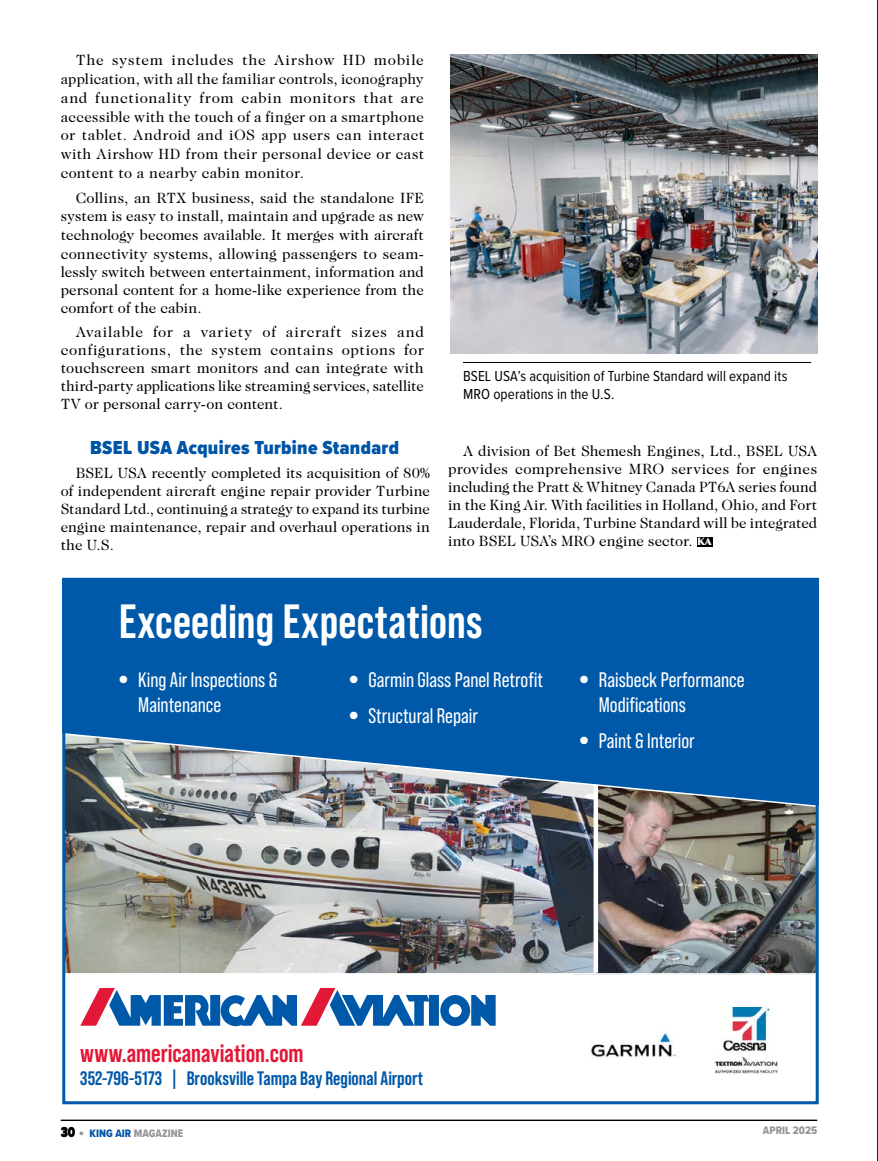
<style>
.page{position:relative;width:878px;height:1161px;background:#fff}
.page>*{position:absolute;margin:0;border:0;box-sizing:border-box;transform-origin:0 0}
.t1{font:700 48px "Bebas Neue Pro";letter-spacing:.005em;color:#fff}
.t2{font:700 25.5px "Bebas Neue Pro";color:#e31837}
.t3{font:21px/25.2px "Bebas Neue Pro";color:#fff}
.t4{font:700 19.5px "Bebas Neue Pro";color:#0058a9}
.t5{font:900 19.5px "Proxima Nova Cond";letter-spacing:.015em;color:#0054a6}
.t6{font:15px/18px "Caslon Two Twenty Four";letter-spacing:.005em;color:#000;text-align:justify}
.t7{font:15px/18px "Proxima Nova Cond";letter-spacing:.005em;color:#000}
.t8{font:11.25px "Proxima Nova Cond Extrabld";color:#939598}
.s1{font-family:"Arrow";font-weight:900;font-size:10.8px;color:#fff}
.s2{font-family:"Univers";font-weight:300;font-stretch:condensed}
.s3{font-size:13.5px;color:#000}
.s4{font-size:15px}
.s5{color:#0054a6}
</style>
<div class="page">
<hr style="left:61px;top:1120px;width:756px;height:1px;background:#000">
<img style="left:877px;top:0;width:1px;height:1161px">
<div style="left:696px;top:537px;width:16px;height:9px;background:#000"></div>
<hr style="left:463px;top:362px;width:348px;height:1px;background:#000">
<img style="left:451px;top:54px;width:366px;height:300px">
<div style="left:62px;top:578px;width:756px;height:293px;background:#0058a9"></div>
<img style="left:66px;top:733px;width:748px;height:242px">
<svg style="left:80px;top:988px;width:415px;height:38px"></svg>
<div style="left:62px;top:578px;width:756px;height:526px;border:3px solid #0058a9"></div>
<div style="left:593px;top:785px;width:5px;height:188px;background:#fff"></div>
<img style="left:714px;top:1007px;width:64px;height:68px">
<img style="left:591px;top:1033px;width:86px;height:24px">
<p class="t6" style="left:61px;top:51px;width:365px;line-height:18.8px;text-indent:15px">The system includes the Airshow HD mobile application, with all the familiar controls, iconography and functionality from cabin monitors that are accessible with the touch of a finger on a smartphone or tablet. Android and iOS app users can interact with Airshow HD from their personal device or cast content to a nearby cabin monitor.</p>
<p class="t6" style="left:61px;top:188px;width:364px;text-indent:15px">Collins, an RTX business, said the standalone IFE system is easy to install, maintain and upgrade as new technology becomes available. It merges with aircraft connectivity systems, allowing passengers to seam&shy;lessly switch between entertainment, information and personal content for a home-like experience from the comfort of the cabin.</p>
<p class="t6" style="left:61px;top:323px;width:364px;text-indent:15px">Available for a variety of aircraft sizes and configurations, the system contains options for touchscreen smart monitors and can integrate with third-party applications like streaming services, satellite TV or personal carry-on content.</p>
<h3 class="t5" style="left:90px;top:433px;width:310px">BSEL USA Acquires Turbine Standard</h3>
<p class="t6" style="left:61px;top:464px;width:371px;text-indent:15px">BSEL USA recently completed its acquisition of 80% of independent aircraft engine repair provider Turbine Standard Ltd., continuing a strategy to expand its turbine engine maintenance, repair and overhaul operations in the U.S.</p>
<p class="t7" style="left:463px;top:366px;width:326px">BSEL USA’s acquisition of Turbine Standard will expand its<br>MRO operations in the U.S.</p>
<p class="t6" style="left:448px;top:442px;width:371px;text-indent:15px">A division of Bet Shemesh Engines, Ltd., BSEL USA provides comprehensive MRO services for engines including the Pratt &amp; Whitney Canada PT6A series found in the King Air. With facilities in Holland, Ohio, and Fort Lauderdale, Florida, Turbine Standard will be integrated into BSEL USA’s MRO engine sector. <span class="s1">KA</span></p>
<h1 class="t1" style="left:119px;top:594px;width:365px">Exceeding Expectations</h1>
<h3 class="t3" style="left:138px;top:667px;width:141px;text-indent:-21px"><span class="s2">•</span> King Air Inspections &amp;<br>Maintenance</h3>
<h3 class="t3" style="left:347px;top:667px;width:197px"><span class="s2">•</span> Garmin Glass Panel Retrofit</h3>
<h3 class="t3" style="left:347px;top:703px;width:132px"><span class="s2">•</span> Structural Repair</h3>
<h3 class="t3" style="left:599px;top:667px;width:147px;text-indent:-21px"><span class="s2">•</span> Raisbeck Performance<br>Modifications</h3>
<h3 class="t3" style="left:578px;top:728px;width:118px"><span class="s2">•</span> Paint &amp; Interior</h3>
<h2 class="t2" style="left:80px;top:1039px;width:225px">www.americanaviation.com</h2>
<h3 class="t4" style="left:80px;top:1067px;width:344px">352-796-5173 | Brooksville Tampa Bay Regional Airport</h3>
<p class="t8" style="left:61px;top:1125px;width:124px"><span class="s3">30</span> <span class="s4">•</span> <span class="s5">KING AIR</span> MAGAZINE</p>
<p class="t8" style="left:763px;top:1122px;width:56px">APRIL 2025</p>
</div>
